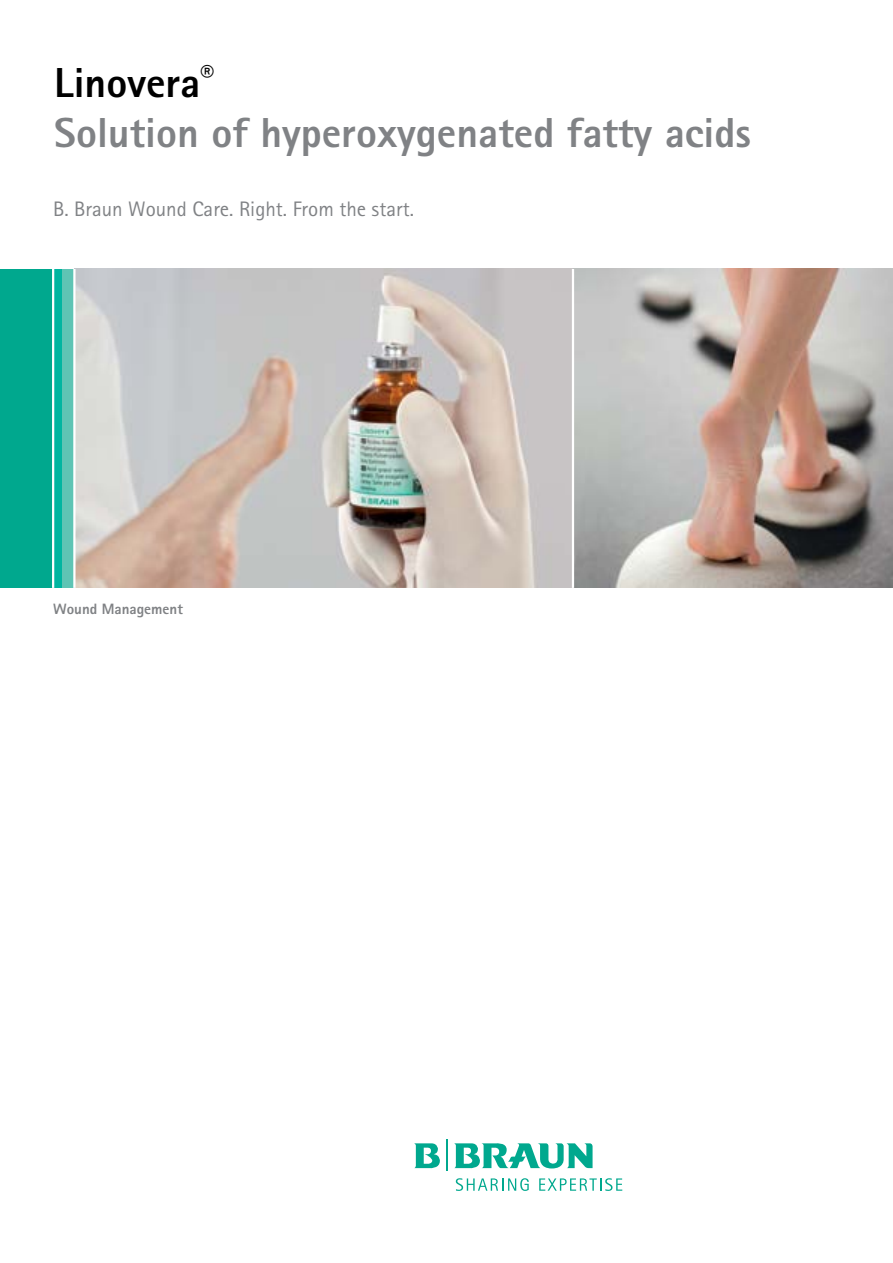
<style>
.page{position:relative;width:893px;height:1263px;background:#fff}
.page>*{position:absolute;margin:0;border:0;box-sizing:border-box;transform-origin:0 0}
.t1{font:800 42px/50.4px "Rotis Sans Serif Pro";color:#808285}
.t2{font:21px "Rotis Sans Serif Pro";color:#808285}
.t3{font:800 15px "Rotis Sans Serif Pro";color:#808285}
.s1{color:#000}
</style>
<div class="page">
<img style="left:76px;top:269px;width:496px;height:319px">
<svg style="left:574px;top:269px;width:319px;height:319px;background:#b1a59e"></svg>
<div style="left:62px;top:269px;width:12px;height:319px;background:#5ec4b4"></div>
<div style="left:53px;top:269px;width:9px;height:319px;background:#00b5a0"></div>
<div style="left:0;top:269px;width:53px;height:319px;background:#00a88e"></div>
<hr style="left:52px;top:269px;width:2px;height:319px;background:#fff">
<hr style="left:73px;top:269px;width:3px;height:319px;background:#fff">
<svg style="left:456px;top:1178px;width:73px;height:13px"></svg>
<svg style="left:539px;top:1178px;width:83px;height:13px"></svg>
<svg style="left:414px;top:1143px;width:26px;height:25px"></svg>
<svg style="left:454px;top:1143px;width:139px;height:25px"></svg>
<hr style="left:446px;top:1140px;width:1px;height:31px;background:#00a88e">
<p class="t1" style="left:54px;top:57px;width:698px"><span class="s1">Linovera</span><sup>®<br></sup>Solution of hyperoxygenated fatty acids</p>
<p class="t2" style="left:53px;top:197px;width:362px">B. Braun Wound Care. Right. From the start.</p>
<p class="t3" style="left:53px;top:600px;width:131px">Wound Management</p>
</div>
